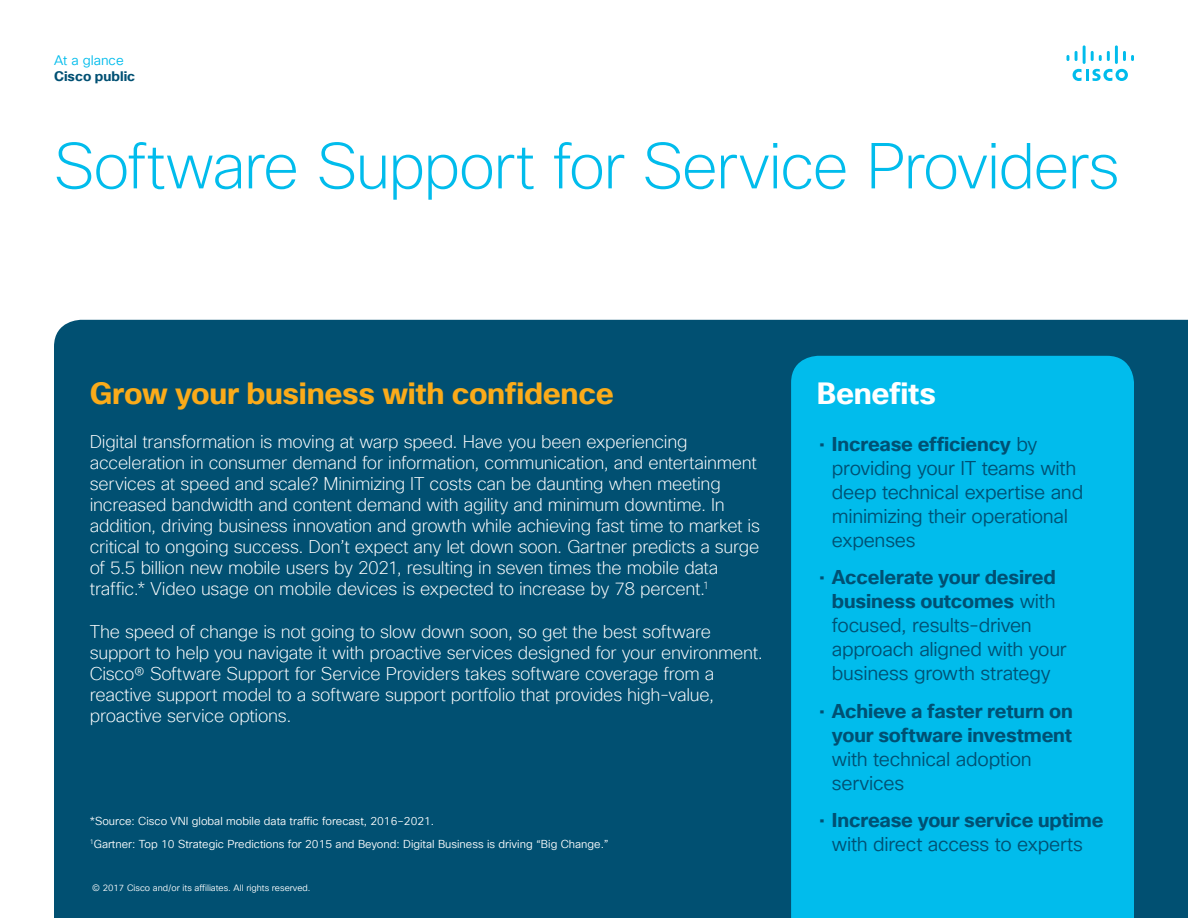
<style>
.page{position:relative;width:1188px;height:918px;background:#fff}
.page>*{position:absolute;margin:0;border:0;box-sizing:border-box;transform-origin:0 0}
.Title_Headline{font:200 63px "Cisco Sans TT";letter-spacing:-.025em;color:#01bcec}
.Intro_Heading{font:700 30px "Cisco Sans TT";letter-spacing:-.01em;color:#faab1a}
.Sidebar_Heading_Whit{font:700 30px "Cisco Sans TT";letter-spacing:-.01em;color:#fff}
.t1{font:19.5px/24px "Cisco Sans TT Light";letter-spacing:-.015em;color:#005073}
.t2{font:700 19.5px/24px "Cisco Sans TT";letter-spacing:-.01em;color:#005073}
.Intro{font:200 18px/21px "Cisco Sans TT";letter-spacing:-.015em;color:#fff}
.t3{font:700 13.5px "Cisco Sans TT";color:#005073}
.t4{font:13.5px "Cisco Sans TT Light";color:#01bcec}
.Footer_white{font:11.25px "Cisco Sans TT Light";color:#fff}
.Footer_white-2{font:9px "Cisco Sans TT Light";color:#fff}
.s1{font-family:"Cisco Sans TT"}
.s2{font-family:"Cisco Sans TT";font-weight:700}
.s3{font-weight:400}
.s4{font-family:"Cisco Sans TT Light";font-weight:400}
</style>
<div class="page">
<svg style="left:1073px;top:69px;width:55px;height:12px"></svg>
<svg style="left:1067px;top:55px;width:2px;height:6px"></svg>
<svg style="left:1075px;top:51px;width:3px;height:10px"></svg>
<hr style="left:1083px;top:45px;width:3px;height:19px;background:#01bcec">
<svg style="left:1091px;top:51px;width:19px;height:10px"></svg>
<hr style="left:1115px;top:45px;width:3px;height:19px;background:#01bcec">
<svg style="left:1123px;top:51px;width:11px;height:10px"></svg>
<div style="left:54px;top:320px;width:1134px;height:598px;background:#015072"></div>
<div style="left:791px;top:356px;width:343px;height:562px;background:#01bcec"></div>
<p class="t4" style="left:54px;top:51px;width:71px">At a glance</p>
<p class="t3" style="left:54px;top:67px;width:83px">Cisco public</p>
<p class="Title_Headline" style="left:54px;top:125px;width:1067px">Software Support for Service Providers</p>
<p class="Intro_Heading" style="left:90px;top:374px;width:525px">Grow your business with confidence</p>
<p class="Intro" style="left:90px;top:431px;width:672px">Digital transformation is moving at warp speed. Have you been experiencing acceleration in consumer demand for information, communication, and entertainment services at speed and scale? Minimizing IT costs can be daunting when meeting increased bandwidth and content demand with agility and minimum downtime. In addition, driving business innovation and growth while achieving fast time to market is critical to ongoing success. Don’t expect any let down soon. Gartner predicts a surge of 5.5 billion new mobile users by 2021, resulting in seven times the mobile data traffic.* Video usage on mobile devices is expected to increase by 78 percent.<sup>1</sup></p>
<p class="Intro" style="left:90px;top:622px;width:675px">The speed of change is not going to slow down soon, so get the best software support to help you navigate it with proactive services designed for your environment.<br>Cisco® Software Support for Service Providers takes software coverage from a reactive support model to a software support portfolio that provides high-value, proactive service options.</p>
<p class="Footer_white" style="left:90px;top:814px;width:346px">*Source: Cisco VNI global mobile data traffic forecast, 2016–2021.</p>
<p class="Footer_white" style="left:90px;top:837px;width:521px"><sup>1</sup>Gartner: Top 10 Strategic Predictions for 2015 and Beyond: Digital Business is driving “Big Change.”</p>
<p class="Footer_white-2" style="left:92px;top:882px;width:220px">© 2017 Cisco and/or its affiliates. All rights reserved.</p>
<p class="Sidebar_Heading_Whit" style="left:817px;top:374px;width:121px">Benefits</p>
<p class="t1" style="left:832px;top:432px;width:253px;text-indent:-13px"><span class="s1">•</span> <span class="s2">Increase efficiency</span> by providing your IT teams with deep technical expertise and minimizing their operational expenses</p>
<p class="t1" style="left:832px;top:566px;width:236px;text-indent:-13px"><span class="s1">•</span> <span class="s2">Accelerate your desired business outcomes</span> with focused, results-driven approach aligned with your business growth strategy</p>
<p class="t2" style="left:832px;top:699px;width:242px;text-indent:-13px"><span class="s3">•</span> Achieve a faster return on your software investment <span class="s4">with technical adoption services</span></p>
<p class="t2" style="left:819px;top:809px;width:286px;text-align:center"><span class="s3">•</span> Increase your service uptime <span class="s4">with direct access to experts</span></p>
</div>
